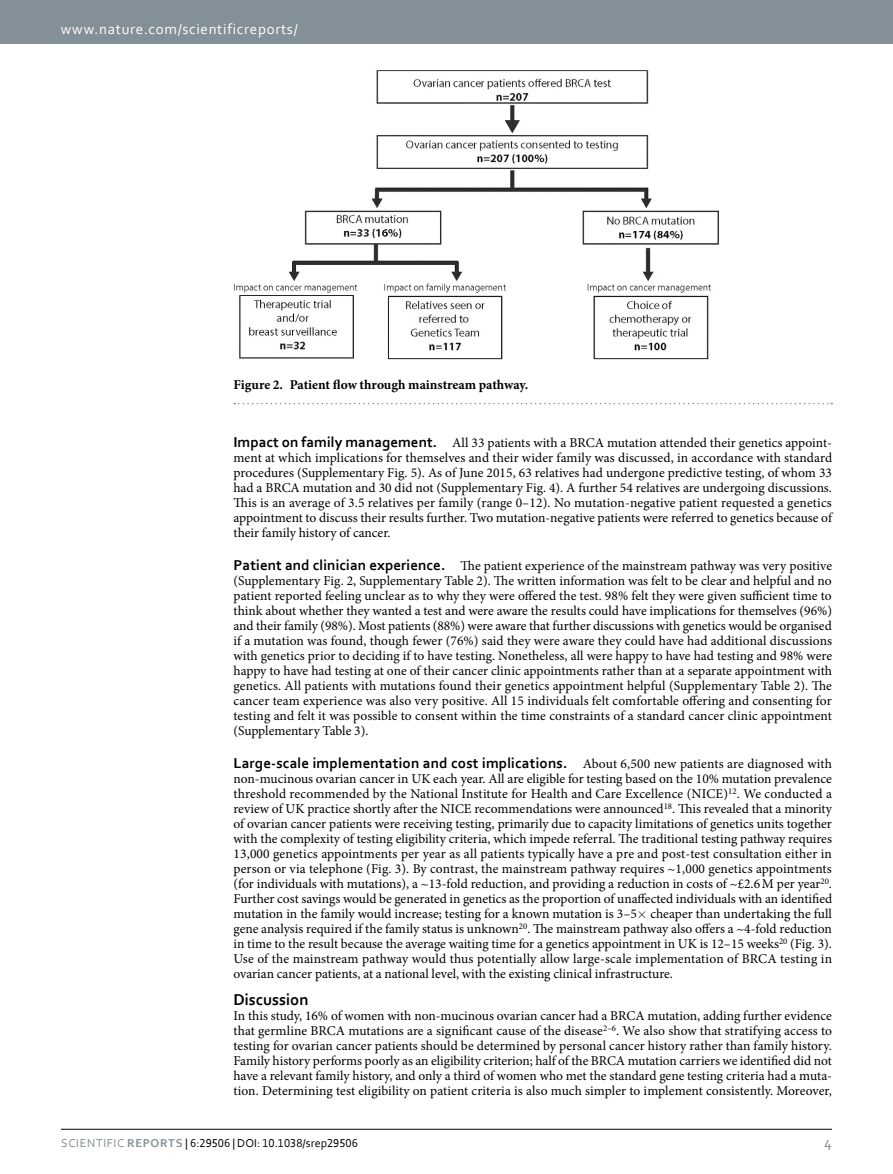
<style>
.page{position:relative;width:893px;height:1174px;background:#fff}
.page>*{position:absolute;margin:0;border:0;box-sizing:border-box;transform-origin:0 0}
.t1{font:700 16.5px "Mpcjgr Corbel";color:#000}
.t2{font:700 15px "Fkqtjk Corbel";letter-spacing:.01em;color:#000}
.t3{font:15px "Bggrdx Corbel";letter-spacing:.045em;color:#fff}
.t4{font:15px "Gmyghm Corbel";color:#839097}
.t5{font:13.5px/15px "Kpjnlw Minion Pro";color:#000;text-align:justify}
.t6{font:700 13.5px "Ycxpts Minion Pro";letter-spacing:-.005em;color:#000}
.t7{font:12px "Xpdpbh Vdlcvp Spwrkr Rqtqyf Hlwbvt Wvdfjn Corbel";color:#000}
.s1{font-family:"Fkqtjk Corbel";font-weight:700;font-size:15px}
.s2{font-family:"Kpjnlw Minion Pro";font-weight:400;font-size:13.5px}
.s3{font-family:"Qxnvrl Corbel";color:#839097}
.s4{font-family:"Wdvrmb Corbel";font-weight:700;color:#839097}
</style>
<div class="page">
<div style="left:0;top:0;width:893px;height:43px;background:#839097"></div>
<hr style="left:61px;top:1129px;width:771px;height:1px;background:#000">
<img style="left:234px;top:70px;width:485px;height:290px">
<svg style="left:234px;top:403px;width:598px;height:1px"></svg>
<p class="t3" style="left:61px;top:19px;width:238px">www.nature.com/scientificreports/</p>
<p class="t6" style="left:233px;top:375px;width:296px">Figure 2. Patient flow through mainstream pathway.</p>
<p class="t5" style="left:233px;top:435px;width:600px"><span class="s1">Impact on family management.</span> All 33 patients with a BRCA mutation attended their genetics appoint&shy;ment at which implications for themselves and their wider family was discussed, in accordance with standard procedures (Supplementary Fig. 5). As of June 2015, 63 relatives had undergone predictive testing, of whom 33 had a BRCA mutation and 30 did not (Supplementary Fig. 4). A further 54 relatives are undergoing discussions.<br>This is an average of 3.5 relatives per family (range 0–12). No mutation-negative patient requested a genetics appointment to discuss their results further. Two mutation-negative patients were referred to genetics because of their family history of cancer.</p>
<p class="t5" style="left:233px;top:558px;width:600px"><span class="s1">Patient and clinician experience.</span> The patient experience of the mainstream pathway was very positive (Supplementary Fig. 2, Supplementary Table 2). The written information was felt to be clear and helpful and no patient reported feeling unclear as to why they were offered the test. 98% felt they were given sufficient time to think about whether they wanted a test and were aware the results could have implications for themselves (96%) and their family (98%). Most patients (88%) were aware that further discussions with genetics would be organised if a mutation was found, though fewer (76%) said they were aware they could have had additional discussions with genetics prior to deciding if to have testing. Nonetheless, all were happy to have had testing and 98% were happy to have had testing at one of their cancer clinic appointments rather than at a separate appointment with genetics. All patients with mutations found their genetics appointment helpful (Supplementary Table 2). The cancer team experience was also very positive. All 15 individuals felt comfortable offering and consenting for testing and felt it was possible to consent within the time constraints of a standard cancer clinic appointment (Supplementary Table 3).</p>
<p class="t2" style="left:233px;top:754px;width:600px">Large-scale implementation and cost implications. <span class="s2">About 6,500 new patients are diagnosed with</span></p>
<p class="t5" style="left:233px;top:771px;width:600px">non-mucinous ovarian cancer in UK each year. All are eligible for testing based on the 10% mutation prevalence threshold recommended by the National Institute for Health and Care Excellence (NICE)<sup>12</sup>. We conducted a review of UK practice shortly after the NICE recommendations were announced<sup>18</sup>. This revealed that a minority of ovarian cancer patients were receiving testing, primarily due to capacity limitations of genetics units together with the complexity of testing eligibility criteria, which impede referral. The traditional testing pathway requires 13,000 genetics appointments per year as all patients typically have a pre and post-test consultation either in person or via telephone (Fig. 3). By contrast, the mainstream pathway requires ~1,000 genetics appointments (for individuals with mutations), a ~13-fold reduction, and providing a reduction in costs of ~£2.6M per year<sup>20</sup>.<br>Further cost savings would be generated in genetics as the proportion of unaffected individuals with an identified mutation in the family would increase; testing for a known mutation is 3–5 cheaper than undertaking the full gene analysis required if the family status is unknown<sup>20</sup>. The mainstream pathway also offers a ~4-fold reduction in time to the result because the average waiting time for a genetics appointment in UK is 12–15 weeks<sup>20</sup> (Fig. 3).<br>Use of the mainstream pathway would thus potentially allow large-scale implementation of BRCA testing in ovarian cancer patients, at a national level, with the existing clinical infrastructure.</p>
<p class="t1" style="left:233px;top:989px;width:77px">Discussion</p>
<p class="t5" style="left:233px;top:1008px;width:600px">In this study, 16% of women with non-mucinous ovarian cancer had a BRCA mutation, adding further evidence that germline BRCA mutations are a significant cause of the disease<sup>2–6</sup>. We also show that stratifying access to testing for ovarian cancer patients should be determined by personal cancer history rather than family history.<br>Family history performs poorly as an eligibility criterion; half of the BRCA mutation carriers we identified did not have a relevant family history, and only a third of women who met the standard gene testing criteria had a muta&shy;tion. Determining test eligibility on patient criteria is also much simpler to implement consistently. Moreover,</p>
<p class="t7" style="left:61px;top:1135px;width:298px"><span class="s3">SCIENTIFIC</span> <span class="s4">REPORTS</span> | 6:29506 | DOI: 10.1038/srep29506</p>
<p class="t4" style="left:824px;top:1132px;width:9px">4</p>
</div>
